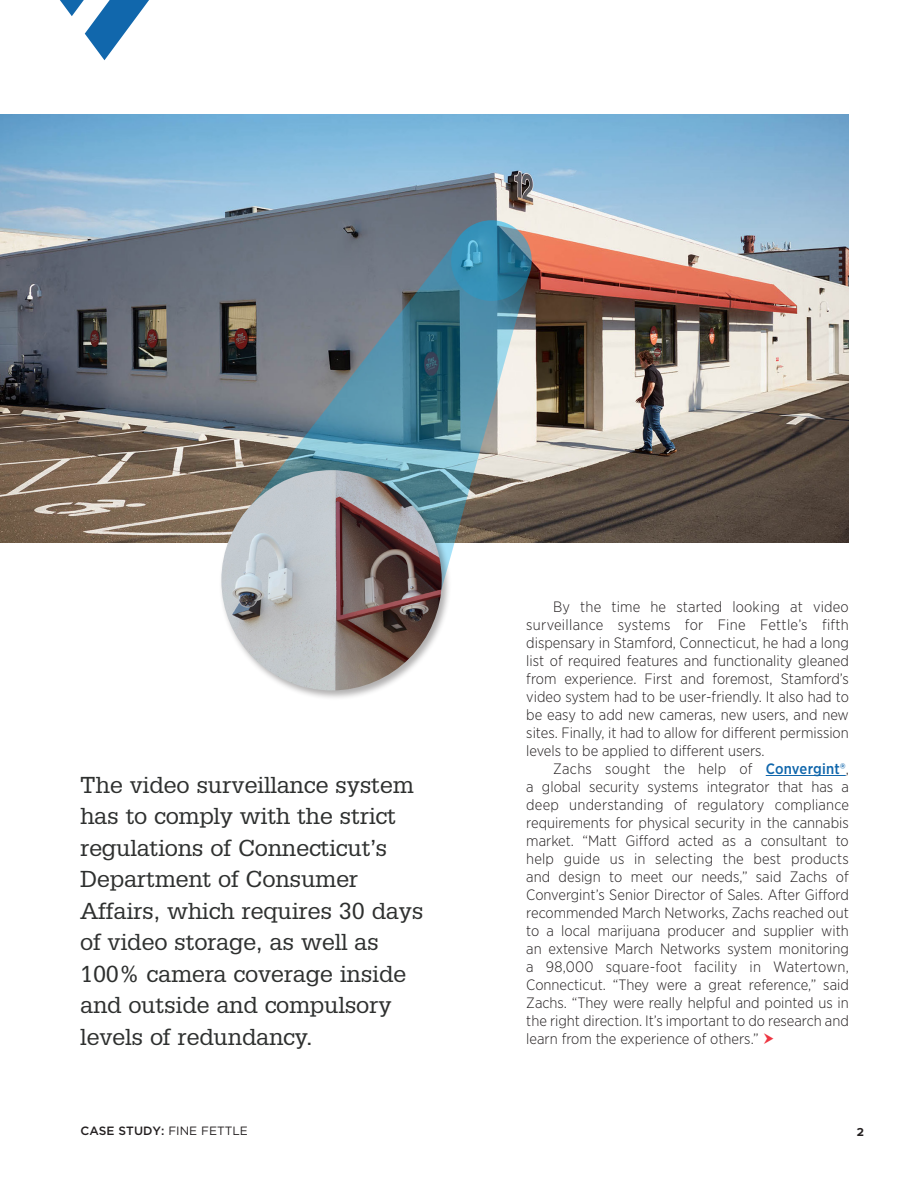
<style>
.page{position:relative;width:918px;height:1188px;background:#fff}
.page>*{position:absolute;margin:0;border:0;box-sizing:border-box;transform-origin:0 0}
.pullquote_17pt{font:22.5px/31.5px "Glypha LT Std";letter-spacing:-.01em;color:#2e302f;scale:1.05 1}
.t1{font:300 15px/18px "Gotham Narrow";color:#231f20;text-align:justify}
.t2{font:500 12px "Gotham";color:#231f20}
.t3{font:700 12px "Proxima Nova";color:#231f20}
.s1{font-weight:500;color:#1167ac}
.s2{font-weight:400}
</style>
<div class="page">
<svg style="left:60px;top:0;width:89px;height:60px"></svg>
<hr style="left:766px;top:775px;width:80px;height:1px;background:#1167ac">
<img style="left:0;top:115px;width:849px;height:427px">
<svg style="left:241px;top:220px;width:291px;height:331px;background:#6f8690"></svg>
<svg style="left:451px;top:220px;width:81px;height:81px;background:#4587a3"></svg>
<div style="left:219px;top:468px;width:233px;height:233px;background:#231f20;opacity:.35"></div>
<img style="left:221px;top:470px;width:221px;height:220px;border-radius:110px">
<p class="pullquote_17pt" style="left:80px;top:768px;width:329px">The video surveillance system has to comply with the strict regulations of Connecticut’s<br>Department of Consumer<br>Affairs, which requires 30 days of video storage, as well as<br>100% camera coverage inside and outside and compulsory levels of redundancy.</p>
<p class="t1" style="left:526px;top:597px;width:324px;text-indent:27px">By the time he started looking at video surveillance systems for Fine Fettle’s fifth dispensary in Stamford, Connecticut, he had a long list of required features and functionality gleaned from experience. First and foremost, Stamford’s video system had to be user-friendly. It also had to be easy to add new cameras, new users, and new sites. Finally, it had to allow for different permission levels to be applied to different users.</p>
<p class="t1" style="left:526px;top:759px;width:324px;text-indent:27px">Zachs sought the help of <span class="s1">Convergint®</span>, a global security systems integrator that has a deep understanding of regulatory compliance requirements for physical security in the cannabis market. “Matt Gifford acted as a consultant to help guide us in selecting the best products and design to meet our needs,” said Zachs of Convergint’s Senior Director of Sales. After Gifford recommended March Networks, Zachs reached out to a local marijuana producer and supplier with an extensive March Networks system monitoring a 98,000 square-foot facility in Watertown, Connecticut. “They were a great reference,” said Zachs. “They were really helpful and pointed us in the right direction. It’s important to do research and learn from the experience of others.”</p>
<p class="t2" style="left:81px;top:1123px;width:169px">CASE STUDY: <span class="s2">FINE FETTLE</span></p>
<p class="t3" style="left:857px;top:1123px;width:9px">2</p>
</div>
